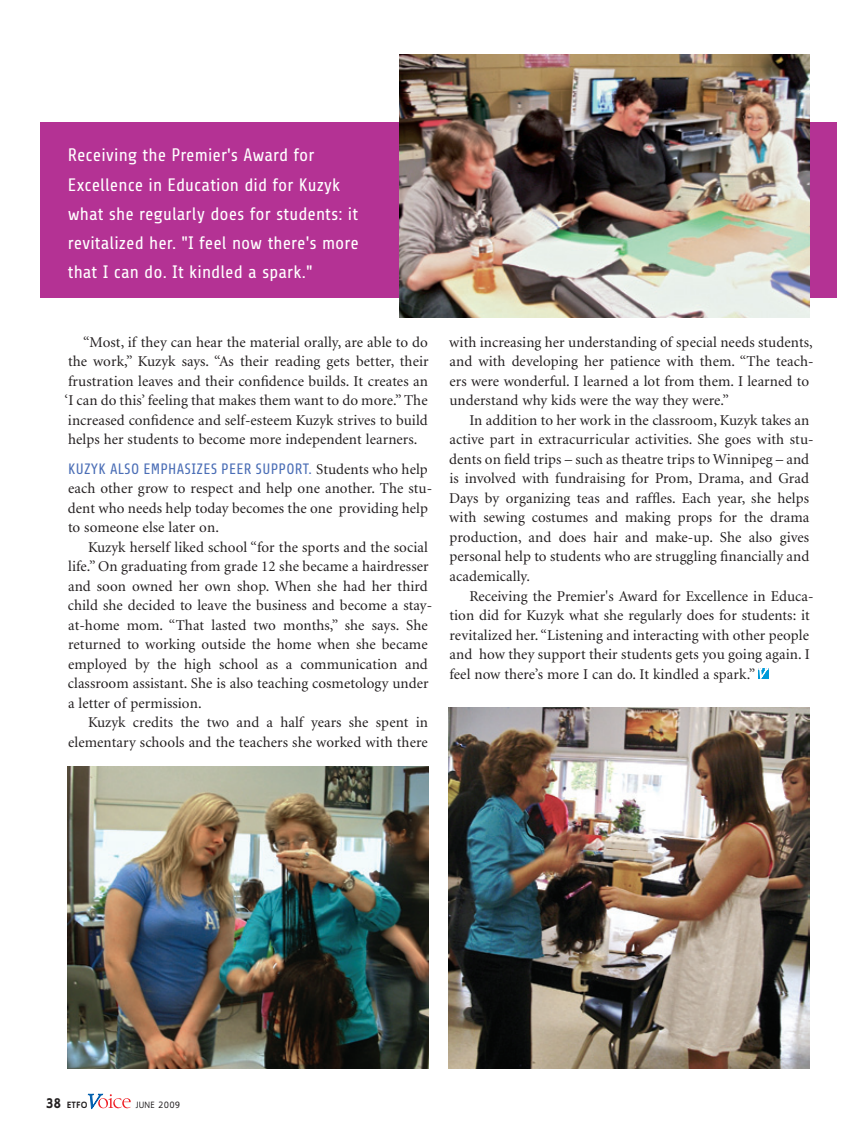
<style>
.page{position:relative;width:864px;height:1135px;background:#fff}
.page>*{position:absolute;margin:0;border:0;box-sizing:border-box;transform-origin:0 0}
.minion_10_13{font:18px/29.2px "Share";letter-spacing:.005em;color:#fff}
.minion_10_13-2{font:15px/19.5px "Minion";letter-spacing:.005em;color:#231f20}
.t1{font:9px "Ligurino Rg";letter-spacing:.1em;color:#231f20}
.t2{font:700 9px "Ligurino Reg";color:#231f20}
.s1{font-family:"Share";color:#4b6eb6}
.s2{font-size:13.8px}
</style>
<div class="page">
<svg style="left:88px;top:1093px;width:43px;height:15px"></svg>
<div style="left:40px;top:122px;width:797px;height:176px;background:#b43294"></div>
<img style="left:68px;top:766px;width:361px;height:302px">
<img style="left:449px;top:707px;width:361px;height:361px">
<img style="left:400px;top:54px;width:410px;height:263px">
<svg style="left:758px;top:668px;width:10px;height:10px"></svg>
<p class="minion_10_13" style="left:68px;top:141px;width:293px">Receiving the Premier's Award for Excellence in Education did for Kuzyk what she regularly does for students: it revitalized her. "I feel now there's more that I can do. It kindled a spark."</p>
<p class="minion_10_13-2" style="left:65px;top:333px;width:366px;text-align:justify;text-indent:18px">“Most, if they can hear the material orally, are able to do the work,” Kuzyk says. “As their reading gets better, their frustration leaves and their confidence builds. It creates an ‘I can do this’ feeling that makes them want to do more.” The increased confidence and self-esteem Kuzyk strives to build helps her students to become more independent learners.</p>
<p class="minion_10_13-2" style="left:68px;top:459px;width:366px"><span class="s1">KUZYK ALSO EMPHASIZES PEER SUPPORT.</span> Students who help each other grow to respect and help one another. The stu&shy;dent who needs help today becomes the one providing help to someone else later on.</p>
<p class="minion_10_13-2" style="left:68px;top:537px;width:366px;text-indent:20px">Kuzyk herself liked school “for the sports and the social life.” On graduating from grade 12 she became a hairdresser and soon owned her own shop. When she had her third child she decided to leave the business and become a stay&shy;at-home mom. “That lasted two months,” she says. She returned to working outside the home when she became employed by the high school as a communication and classroom assistant. She is also teaching cosmetology under a letter of permission.</p>
<p class="minion_10_13-2" style="left:68px;top:713px;width:361px;text-align:right">Kuzyk credits the two and a half years she spent in elementary schools and the teachers she worked with there</p>
<p class="minion_10_13-2" style="left:449px;top:333px;width:366px">with increasing her understanding of special needs students, and with developing her patience with them. “The teach&shy;ers were wonderful. I learned a lot from them. I learned to understand why kids were the way they were.”</p>
<p class="minion_10_13-2" style="left:449px;top:411px;width:366px;text-indent:20px">In addition to her work in the classroom, Kuzyk takes an active part in extracurricular activities. She goes with stu&shy;dents on field trips – such as theatre trips to Winnipeg – and is involved with fundraising for Prom, Drama, and Grad Days by organizing teas and raffles. Each year, she helps with sewing costumes and making props for the drama production, and does hair and make-up. She also gives personal help to students who are struggling financially and academically.</p>
<p class="minion_10_13-2" style="left:449px;top:586px;width:366px;text-indent:20px">Receiving the Premier's Award for Excellence in Educa&shy;tion did for Kuzyk what she regularly does for students: it revitalized her. “Listening and interacting with other people and how they support their students gets you going again. I feel now there’s more I can do. It kindled a spark.”</p>
<p class="t2" style="left:46px;top:1099px;width:43px"><span class="s2">38</span> ETFO</p>
<p class="t1" style="left:136px;top:1099px;width:46px">JUNE 2009</p>
</div>
